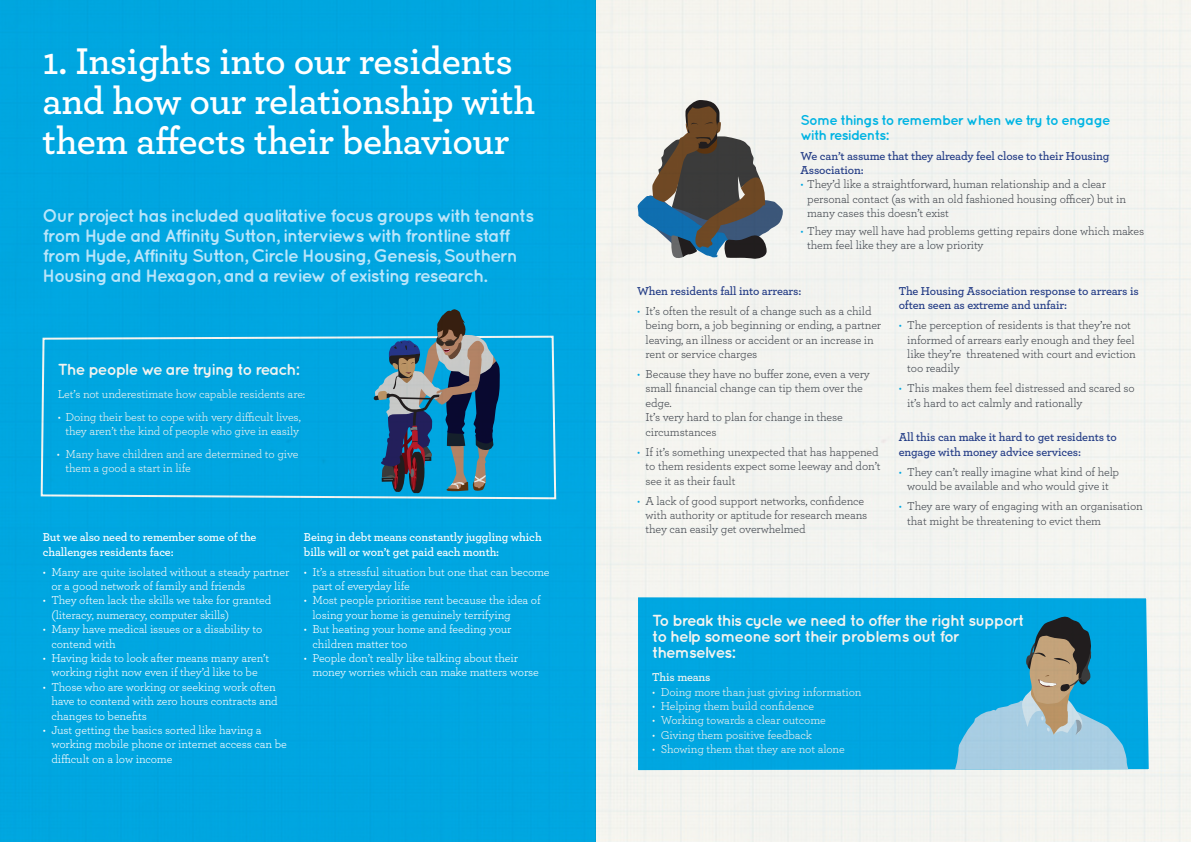
<style>
.page{position:relative;width:1191px;height:842px;background:#fff}
.page>*{position:absolute;margin:0;border:0;box-sizing:border-box;transform-origin:0 0}
.t1{font:600 39px/40px "Archer";letter-spacing:-.01em;color:#fff}
.t2{font:700 18px/20px "Quicksand";letter-spacing:-.06em;color:#b9e5fa}
.t3{font:700 16px/16px "Quicksand";letter-spacing:-.06em;color:#fff}
.t4{font:700 14px/15px "Quicksand";letter-spacing:-.06em;color:#01bdf2}
.t5{font:12px/14.4px "Archer";letter-spacing:-.01em;color:#fff}
.t6{font:12px/14.4px "Archer";letter-spacing:-.01em;color:#464b54}
.t7{font:600 12px/14.4px "Archer";letter-spacing:-.01em;color:#253f8e}
.t8{font:600 12px/14.4px "Archer";letter-spacing:-.01em;color:#fff}
.s1{color:#00aeef}
</style>
<div class="page">
<img style="left:0;top:0;width:1191px;height:842px">
<svg style="left:635px;top:594px;width:516px;height:179px;background:#12abe1"></svg>
<svg style="left:954px;top:615px;width:174px;height:154px;background:#50a9c8"></svg>
<p class="t1" style="left:43px;top:38px;width:494px">1. Insights into our residents and how our relationship with them affects their behaviour</p>
<p class="t2" style="left:43px;top:205px;width:493px">Our project has included qualitative focus groups with tenants from Hyde and Affinity Sutton, interviews with frontline staff from Hyde, Affinity Sutton, Circle Housing, Genesis, Southern Housing and Hexagon, and a review of existing research.</p>
<p class="t3" style="left:58px;top:361px;width:243px">The people we are trying to reach:</p>
<p class="t5" style="left:58px;top:386px;width:249px">Let’s not underestimate how capable residents are:</p>
<p class="t5" style="left:58px;top:409px;width:244px;text-align:center">• Doing their best to cope with very difficult lives, they aren’t the kind of people who give in easily</p>
<p class="t5" style="left:65px;top:446px;width:235px;text-indent:-9px">• Many have children and are determined to give them a good a start in life</p>
<p class="t8" style="left:43px;top:529px;width:215px">But we also need to remember some of the challenges residents face:</p>
<p class="t5" style="left:51px;top:564px;width:239px;text-indent:-9px">• Many are quite isolated without a steady partner or a good network of family and friends</p>
<p class="t5" style="left:51px;top:593px;width:221px;text-indent:-9px">• They often lack the skills we take for granted (literacy, numeracy, computer skills)</p>
<p class="t5" style="left:51px;top:621px;width:212px;text-indent:-9px">• Many have medical issues or a disability to contend with</p>
<p class="t5" style="left:43px;top:650px;width:228px;text-align:center">• Having kids to look after means many aren’t working right now even if they’d like to be</p>
<p class="t5" style="left:51px;top:679px;width:228px;text-indent:-9px">• Those who are working or seeking work often have to contend with zero hours contracts and changes to benefits</p>
<p class="t5" style="left:51px;top:722px;width:237px;text-indent:-9px">• Just getting the basics sorted like having a working mobile phone or internet access can be difficult on a low income</p>
<p class="t8" style="left:304px;top:529px;width:239px">Being in debt means constantly juggling which bills will or won’t get paid each month:</p>
<p class="t5" style="left:312px;top:564px;width:239px;text-indent:-9px">• It’s a stressful situation but one that can become part of everyday life</p>
<p class="t5" style="left:312px;top:593px;width:230px;text-indent:-9px">• Most people prioritise rent because the idea of losing your home is genuinely terrifying</p>
<p class="t5" style="left:312px;top:621px;width:200px;text-indent:-9px">• But heating your home and feeding your children matter too</p>
<p class="t5" style="left:312px;top:650px;width:228px;text-indent:-9px">• People don’t really like talking about their money worries which can make matters worse</p>
<p class="t4" style="left:800px;top:112px;width:311px">Some things to remember when we try to engage with residents:</p>
<p class="t7" style="left:800px;top:148px;width:310px">We can’t assume that they already feel close to their Housing<br>Association:</p>
<p class="t6" style="left:807px;top:177px;width:321px;text-indent:-7px"><span class="s1">•</span> They’d like a straightforward, human relationship and a clear personal contact (as with an old fashioned housing officer) but in many cases this doesn’t exist</p>
<p class="t6" style="left:807px;top:223px;width:338px;text-indent:-7px"><span class="s1">•</span> They may well have had problems getting repairs done which makes them feel like they are a low priority</p>
<p class="t7" style="left:637px;top:283px;width:166px">When residents fall into arrears:</p>
<p class="t6" style="left:645px;top:303px;width:237px;text-indent:-9px"><span class="s1">•</span> It’s often the result of a change such as a child being born, a job beginning or ending, a partner leaving, an illness or accident or an increase in rent or service charges</p>
<p class="t6" style="left:645px;top:366px;width:226px;text-indent:-9px"><span class="s1">•</span> Because they have no buffer zone, even a very small financial change can tip them over the edge.<br>It’s very hard to plan for change in these circumstances</p>
<p class="t6" style="left:645px;top:444px;width:237px;text-indent:-9px"><span class="s1">•</span> If it’s something unexpected that has happened to them residents expect some leeway and don’t see it as their fault</p>
<p class="t6" style="left:645px;top:493px;width:223px;text-indent:-9px"><span class="s1">•</span> A lack of good support networks, confidence with authority or aptitude for research means they can easily get overwhelmed</p>
<p class="t7" style="left:898px;top:283px;width:241px">The Housing Association response to arrears is often seen as extreme and unfair:</p>
<p class="t6" style="left:907px;top:317px;width:230px;text-indent:-9px"><span class="s1">•</span> The perception of residents is that they’re not informed of arrears early enough and they feel like they’re threatened with court and eviction too readily</p>
<p class="t6" style="left:907px;top:381px;width:229px;text-indent:-9px"><span class="s1">•</span> This makes them feel distressed and scared so it’s hard to act calmly and rationally</p>
<p class="t7" style="left:898px;top:429px;width:220px">All this can make it hard to get residents to engage with money advice services:</p>
<p class="t6" style="left:898px;top:464px;width:222px;text-align:center"><span class="s1">•</span> They can’t really imagine what kind of help would be available and who would give it</p>
<p class="t6" style="left:907px;top:498px;width:237px;text-indent:-9px"><span class="s1">•</span> They are wary of engaging with an organisation that might be threatening to evict them</p>
<p class="t3" style="left:652px;top:612px;width:374px">To break this cycle we need to offer the right support to help someone sort their problems out for themselves:</p>
<p class="t8" style="left:652px;top:669px;width:60px">This means</p>
<p class="t5" style="left:652px;top:684px;width:211px">• Doing more than just giving information</p>
<p class="t5" style="left:652px;top:698px;width:163px">• Helping them build confidence</p>
<p class="t5" style="left:652px;top:713px;width:175px">• Working towards a clear outcome</p>
<p class="t5" style="left:652px;top:727px;width:161px">• Giving them positive feedback</p>
<p class="t5" style="left:652px;top:741px;width:194px">• Showing them that they are not alone</p>
</div>
